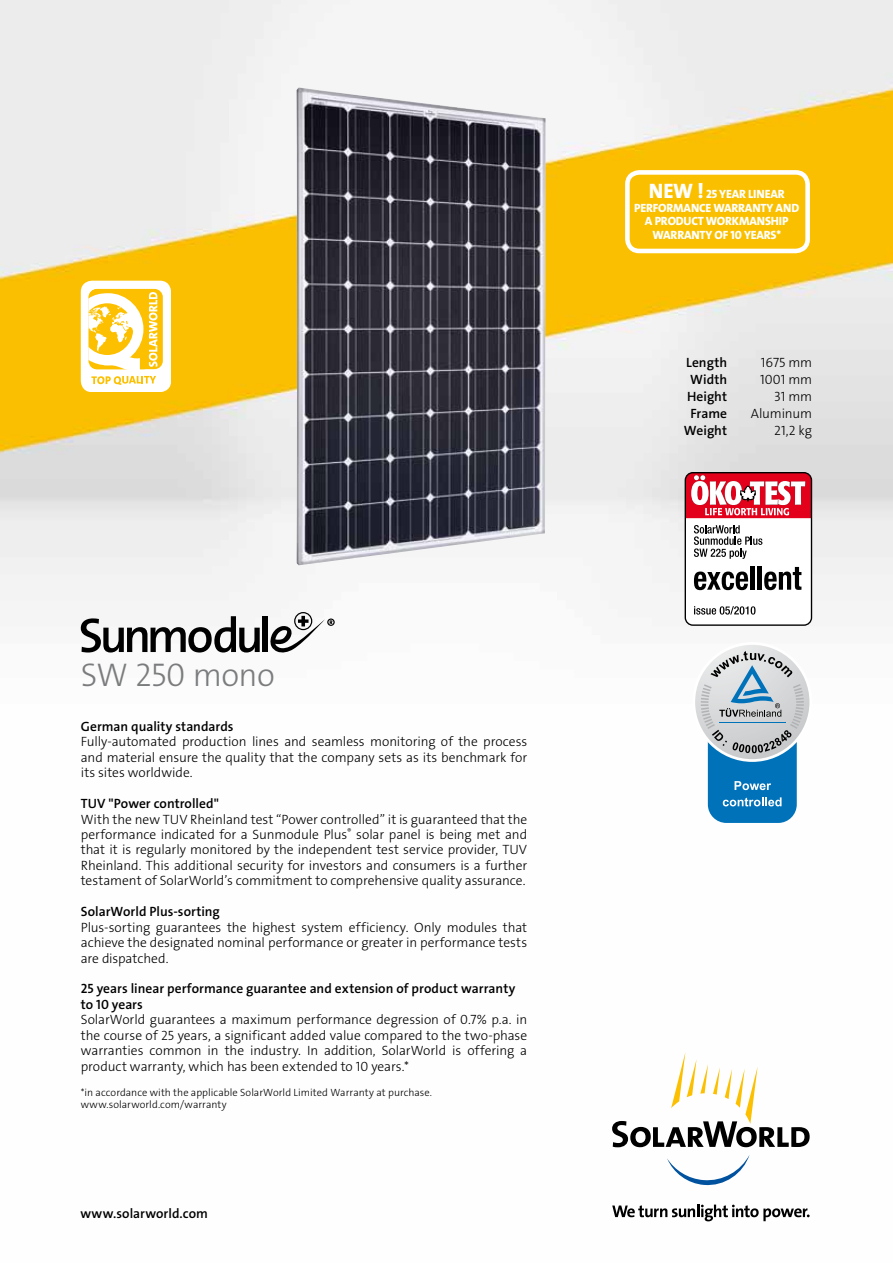
<style>
.page{position:relative;width:893px;height:1263px;background:#fff}
.page>*{position:absolute;margin:0;border:0;box-sizing:border-box;transform-origin:0 0}
.t1{font:33px "The Sans LP3 Lig";letter-spacing:-.02em;color:#7b7c7e}
.t2{font:13.5px/15.5px "The Sans LP3 Lig";color:#000;text-align:justify}
.t3{font:13.5px/15.5px "The Sans LP6 Se Bld";color:#000}
.t4{font:12px/13.5px "The Sans LP8 Ex Bld";letter-spacing:-.015em;color:#fff;text-align:center}
.t5{font:10.5px/12.5px "The Sans LP3 Lig";letter-spacing:.01em;color:#000}
.s1{font-size:21px}
</style>
<div class="page">
<img style="left:0;top:0;width:893px;height:1222px">
<div style="left:81px;top:281px;width:90px;height:111px;background:#fff;border-radius:11px"></div>
<div style="left:89px;top:289px;width:74px;height:80px;background:#fcc000;border-radius:8px"></div>
<svg style="left:89px;top:289px;width:68px;height:96px"></svg>
<div style="left:627px;top:172px;width:181px;height:79px;background:#fac000;border-radius:12px"></div>
<div style="left:625px;top:170px;width:185px;height:83px;border:5px solid #fff;border-radius:12px"></div>
<svg style="left:612px;top:1204px;width:198px;height:17px"></svg>
<svg style="left:612px;top:1052px;width:198px;height:95px"></svg>
<svg style="left:667px;top:1155px;width:82px;height:31px"></svg>
<img style="left:296px;top:87px;width:250px;height:478px">
<svg style="left:81px;top:616px;width:179px;height:36px"></svg>
<div style="left:263px;top:616px;width:5px;height:36px;background:#000"></div>
<svg style="left:269px;top:612px;width:66px;height:40px"></svg>
<svg style="left:685px;top:472px;width:127px;height:154px"></svg>
<div style="left:708px;top:702px;width:89px;height:121px;background:#0072ba;border-radius:18px"></div>
<svg style="left:735px;top:781px;width:36px;height:9px"></svg>
<svg style="left:723px;top:797px;width:58px;height:9px"></svg>
<svg style="left:692px;top:642px;width:120px;height:120px"></svg>
<h1 class="t1" style="left:81px;top:653px;width:196px">SW 250 mono</h1>
<p class="t3" style="left:81px;top:719px;width:154px">German quality standards</p>
<p class="t2" style="left:81px;top:734px;width:448px">Fully‑automated production lines and seamless monitoring of the process and material ensure the quality that the company sets as its benchmark for its sites worldwide.</p>
<p class="t3" style="left:81px;top:796px;width:140px">TUV "Power controlled"</p>
<p class="t2" style="left:81px;top:811px;width:448px">With the new TUV Rheinland test “Power controlled” it is guaranteed that the performance indicated for a Sunmodule Plus<sup>®</sup> solar panel is being met and that it is regularly monitored by the independent test service provider, TUV Rheinland. This additional security for investors and consumers is a further testament of SolarWorld’s commitment to comprehensive quality assurance.</p>
<p class="t3" style="left:81px;top:904px;width:141px">SolarWorld Plus‑sorting</p>
<p class="t2" style="left:81px;top:919px;width:448px">Plus‑sorting guarantees the highest system efficiency. Only modules that achieve the designated nominal performance or greater in performance tests are dispatched.</p>
<p class="t3" style="left:81px;top:981px;width:436px">25 years linear performance guarantee and extension of product warranty to 10 years</p>
<p class="t2" style="left:81px;top:1012px;width:448px">SolarWorld guarantees a maximum performance degression of 0.7% p.a. in the course of 25 years, a significant added value compared to the two‑phase warranties common in the industry. In addition, SolarWorld is offering a product warranty, which has been extended to 10 years.*</p>
<p class="t5" style="left:81px;top:1086px;width:353px">*in accordance with the applicable SolarWorld Limited Warranty at purchase. www.solarworld.com/warranty</p>
<p class="t3" style="left:80px;top:1205px;width:129px">www.solarworld.com</p>
<p class="t4" style="left:634px;top:188px;width:167px"><span class="s1">NEW !</span> 25 YEAR LINEAR<br>PERFORMANCE WARRANTY AND<br>A PRODUCT WORKMANSHIP<br>WARRANTY OF 10 YEARS*</p>
<p class="t3" style="left:686px;top:355px;width:43px">Length</p>
<p class="t2" style="left:761px;top:355px;width:53px">1675 mm</p>
<p class="t3" style="left:690px;top:372px;width:38px">Width</p>
<p class="t2" style="left:760px;top:372px;width:53px">1001 mm</p>
<p class="t3" style="left:687px;top:389px;width:42px">Height</p>
<p class="t2" style="left:774px;top:389px;width:40px">31 mm</p>
<p class="t3" style="left:690px;top:406px;width:38px">Frame</p>
<p class="t2" style="left:751px;top:406px;width:63px">Aluminum</p>
<p class="t3" style="left:684px;top:423px;width:45px">Weight</p>
<p class="t2" style="left:774px;top:423px;width:39px">21,2 kg</p>
</div>
